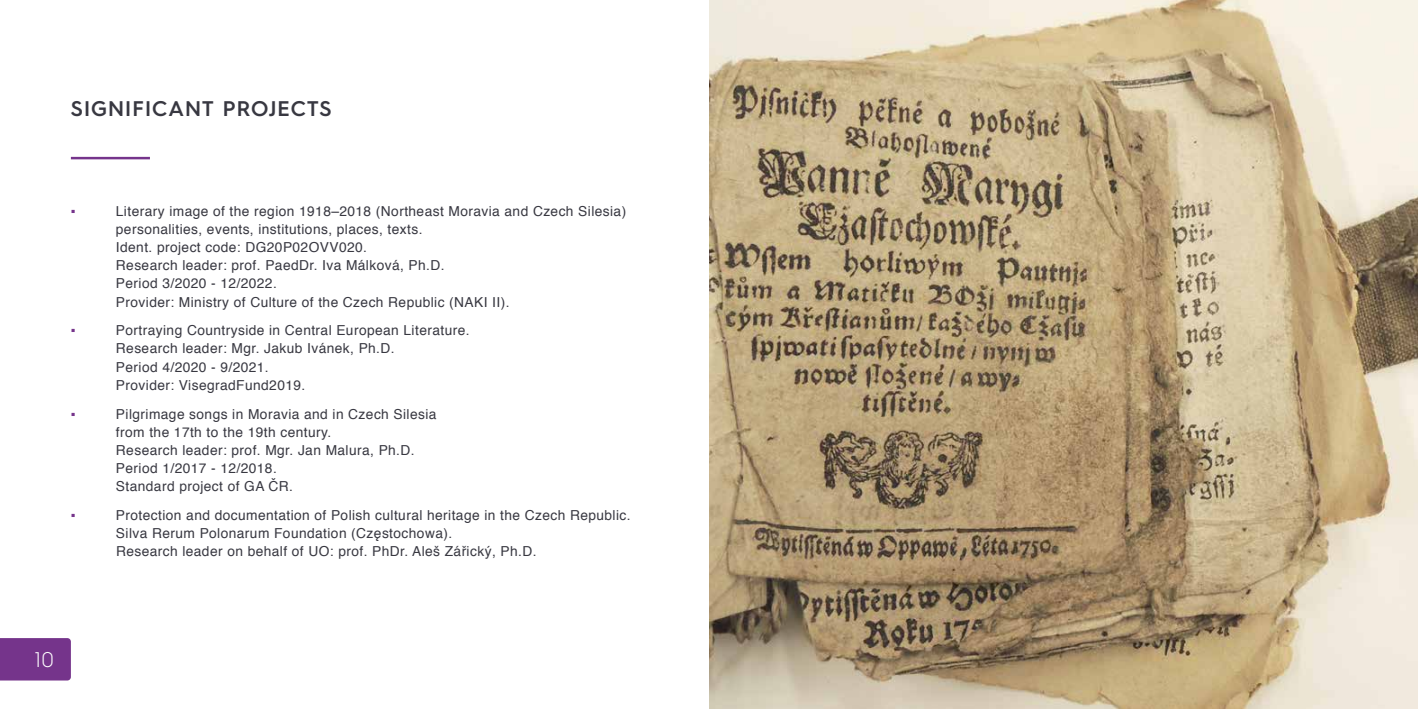
<style>
.page{position:relative;width:1418px;height:709px;background:#fff}
.page>*{position:absolute;margin:0;border:0;box-sizing:border-box;transform-origin:0 0}
.t1{font:600 21.25px "Hurme Geometric Sans 3";letter-spacing:.05em;color:#383841}
.t2{font:300 21.25px "Hurme Geometric Sans 3";color:#fff}
.t3{font:13.75px/18.1px "Helvetica";letter-spacing:.03em;color:#383841}
.t4{font:13.75px "Arial";color:#75348b}
</style>
<div class="page">
<div style="left:0;top:638px;width:71px;height:42px;background:#75348b"></div>
<hr style="left:71px;top:157px;width:79px;height:2px;background:#75348b">
<img style="left:709px;top:0;width:708px;height:709px">
<h1 class="t1" style="left:71px;top:93px;width:262px">SIGNIFICANT PROJECTS</h1>
<p class="t4" style="left:71px;top:202px;width:6px">▪</p>
<p class="t3" style="left:116px;top:202px;width:512px">Literary image of the region 1918–2018 (Northeast Moravia and Czech Silesia) personalities, events, institutions, places, texts.<br>Ident. project code: DG20P02OVV020.<br>Research leader: prof. PaedDr. Iva Málková, Ph.D.<br>Period 3/2020 - 12/2022.<br>Provider: Ministry of Culture of the Czech Republic (NAKI II).</p>
<p class="t4" style="left:71px;top:321px;width:6px">▪</p>
<p class="t3" style="left:116px;top:322px;width:355px">Portraying Countryside in Central European Literature.<br>Research leader: Mgr. Jakub Ivánek, Ph.D.<br>Period 4/2020 - 9/2021.<br>Provider: VisegradFund2019.</p>
<p class="t4" style="left:71px;top:404px;width:6px">▪</p>
<p class="t3" style="left:116px;top:405px;width:322px">Pilgrimage songs in Moravia and in Czech Silesia from the 17th to the 19th century.<br>Research leader: prof. Mgr. Jan Malura, Ph.D.<br>Period 1/2017 - 12/2018.<br>Standard project of GA ČR.</p>
<p class="t4" style="left:71px;top:505px;width:6px">▪</p>
<p class="t3" style="left:116px;top:506px;width:516px">Protection and documentation of Polish cultural heritage in the Czech Republic.<br>Silva Rerum Polonarum Foundation (Częstochowa).<br>Research leader on behalf of UO: prof. PhDr. Aleš Zářický, Ph.D.</p>
<h1 class="t2" style="left:35px;top:645px;width:20px">10</h1>
</div>
